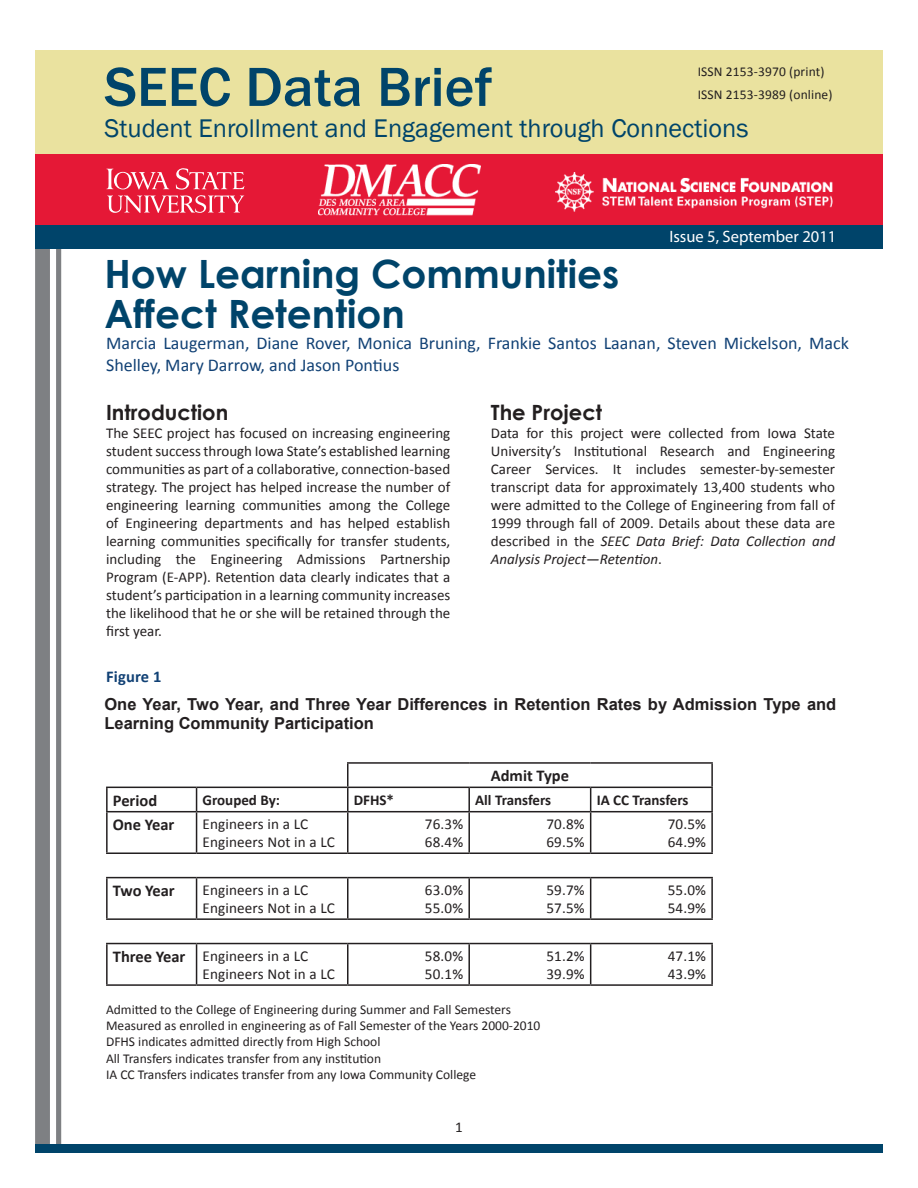
<style>
.page{position:relative;width:918px;height:1188px;background:#fff}
.page>*{position:absolute;margin:0;border:0;box-sizing:border-box;transform-origin:0 0}
.subtitles{font:500 57px "Franklin Gothic";color:#00446a}
.subtitles-2{font:700 39px/40.5px "Century Gothic";color:#00446a}
.subtitles-3{font:26.25px "Franklin Gothic";color:#00446a}
.subtitles-4{font:700 21px "Century Gothic";color:#231f20}
.t1{font:18px/21.6px "Calibri";color:#114175}
.t2{font:700 16.5px/19.8px "Arial";color:#231f20}
.t3{font:700 16.5px "Calibri";color:#231f20}
.Body{font:16.5px "Myriad Pro";color:#fff}
.t4{font:700 16.5px "Calibri";letter-spacing:.01em;color:#114175}
.t5{font:15.15px "Calibri";letter-spacing:.01em;color:#231f20}
.t6{font:15px/18px "Calibri";color:#231f20;text-align:justify}
.t7{font:700 15px "Calibri";color:#231f20}
.quotes{font:13.5px "Calibri";color:#231f20}
.s1{font-style:italic}
</style>
<div class="page">
<div style="left:35px;top:50px;width:15px;height:1103px;background:#7e8083"></div>
<div style="left:56px;top:50px;width:5px;height:1103px;background:#7e8083"></div>
<div style="left:35px;top:50px;width:848px;height:109px;background:#eae29f"></div>
<div style="left:35px;top:154px;width:848px;height:72px;background:#e51836"></div>
<svg style="left:107px;top:168px;width:137px;height:45px"></svg>
<img style="left:319px;top:164px;width:162px;height:52px">
<img style="left:556px;top:173px;width:277px;height:39px">
<div style="left:35px;top:1144px;width:848px;height:9px;background:#00446a"></div>
<div style="left:35px;top:225px;width:848px;height:23px;background:#00446a"></div>
<hr style="left:711px;top:764px;width:2px;height:23px;background:#231f20">
<svg style="left:196px;top:788px;width:1px;height:23px"></svg>
<hr style="left:468px;top:788px;width:2px;height:23px;background:#231f20">
<svg style="left:590px;top:788px;width:1px;height:23px"></svg>
<hr style="left:711px;top:788px;width:2px;height:23px;background:#231f20">
<hr style="left:106px;top:787px;width:91px;height:1px;background:#231f20">
<hr style="left:106px;top:788px;width:2px;height:23px;background:#231f20">
<hr style="left:197px;top:787px;width:151px;height:1px;background:#231f20">
<hr style="left:347px;top:788px;width:2px;height:23px;background:#231f20">
<hr style="left:347px;top:762px;width:122px;height:2px;background:#231f20">
<hr style="left:347px;top:764px;width:2px;height:23px;background:#231f20">
<hr style="left:469px;top:762px;width:122px;height:2px;background:#231f20">
<hr style="left:591px;top:762px;width:122px;height:2px;background:#231f20">
<hr style="left:348px;top:787px;width:121px;height:1px;background:#231f20">
<hr style="left:469px;top:787px;width:122px;height:1px;background:#231f20">
<hr style="left:591px;top:787px;width:122px;height:1px;background:#231f20">
<hr style="left:106px;top:811px;width:91px;height:1px;background:#231f20">
<hr style="left:106px;top:812px;width:2px;height:40px;background:#231f20">
<hr style="left:197px;top:811px;width:151px;height:1px;background:#231f20">
<hr style="left:196px;top:812px;width:1px;height:40px;background:#231f20">
<hr style="left:348px;top:811px;width:121px;height:1px;background:#231f20">
<hr style="left:347px;top:812px;width:2px;height:40px;background:#231f20">
<hr style="left:469px;top:811px;width:122px;height:1px;background:#231f20">
<hr style="left:468px;top:812px;width:2px;height:40px;background:#231f20">
<hr style="left:591px;top:811px;width:122px;height:1px;background:#231f20">
<hr style="left:590px;top:812px;width:1px;height:40px;background:#231f20">
<hr style="left:711px;top:812px;width:2px;height:40px;background:#231f20">
<hr style="left:106px;top:852px;width:91px;height:2px;background:#231f20">
<hr style="left:197px;top:852px;width:151px;height:2px;background:#231f20">
<hr style="left:348px;top:852px;width:121px;height:2px;background:#231f20">
<hr style="left:469px;top:852px;width:122px;height:2px;background:#231f20">
<hr style="left:591px;top:852px;width:122px;height:2px;background:#231f20">
<hr style="left:106px;top:877px;width:91px;height:1px;background:#231f20">
<hr style="left:106px;top:878px;width:2px;height:40px;background:#231f20">
<hr style="left:197px;top:877px;width:151px;height:1px;background:#231f20">
<hr style="left:196px;top:878px;width:1px;height:40px;background:#231f20">
<hr style="left:348px;top:877px;width:121px;height:1px;background:#231f20">
<hr style="left:347px;top:878px;width:2px;height:40px;background:#231f20">
<hr style="left:469px;top:877px;width:122px;height:1px;background:#231f20">
<hr style="left:468px;top:878px;width:2px;height:40px;background:#231f20">
<hr style="left:591px;top:877px;width:122px;height:1px;background:#231f20">
<hr style="left:590px;top:878px;width:1px;height:40px;background:#231f20">
<hr style="left:711px;top:878px;width:2px;height:40px;background:#231f20">
<hr style="left:106px;top:918px;width:91px;height:2px;background:#231f20">
<hr style="left:197px;top:918px;width:151px;height:2px;background:#231f20">
<hr style="left:348px;top:918px;width:121px;height:2px;background:#231f20">
<hr style="left:469px;top:918px;width:122px;height:2px;background:#231f20">
<hr style="left:591px;top:918px;width:122px;height:2px;background:#231f20">
<hr style="left:106px;top:943px;width:91px;height:1px;background:#231f20">
<hr style="left:106px;top:944px;width:2px;height:40px;background:#231f20">
<hr style="left:197px;top:943px;width:151px;height:1px;background:#231f20">
<hr style="left:196px;top:944px;width:1px;height:40px;background:#231f20">
<hr style="left:348px;top:943px;width:121px;height:1px;background:#231f20">
<hr style="left:347px;top:944px;width:2px;height:40px;background:#231f20">
<hr style="left:469px;top:943px;width:122px;height:1px;background:#231f20">
<hr style="left:468px;top:944px;width:2px;height:40px;background:#231f20">
<hr style="left:591px;top:943px;width:122px;height:1px;background:#231f20">
<hr style="left:590px;top:944px;width:1px;height:40px;background:#231f20">
<hr style="left:711px;top:944px;width:2px;height:40px;background:#231f20">
<hr style="left:106px;top:984px;width:91px;height:2px;background:#231f20">
<hr style="left:197px;top:984px;width:151px;height:2px;background:#231f20">
<hr style="left:348px;top:984px;width:121px;height:2px;background:#231f20">
<hr style="left:469px;top:984px;width:122px;height:2px;background:#231f20">
<hr style="left:591px;top:984px;width:122px;height:2px;background:#231f20">
<p class="quotes" style="left:698px;top:63px;width:128px">ISSN 2153-3970 (print)</p>
<p class="quotes" style="left:698px;top:86px;width:136px">ISSN 2153-3989 (online)</p>
<p class="subtitles" style="left:104px;top:52px;width:389px">SEEC Data Brief</p>
<p class="subtitles-3" style="left:104px;top:112px;width:646px">Student Enrollment and Engagement through Connections</p>
<p class="subtitles-2" style="left:104px;top:252px;width:516px">How Learning Communities<br>Affect Retention</p>
<p class="Body" style="left:669px;top:227px;width:168px">Issue 5, September 2011</p>
<p class="t1" style="left:106px;top:332px;width:744px">Marcia Laugerman, Diane Rover, Monica Bruning, Frankie Santos Laanan, Steven Mickelson, Mack<br>Shelley, Mary Darrow, and Jason Pontius</p>
<p class="subtitles-4" style="left:106px;top:396px;width:124px">Introduction</p>
<p class="t6" style="left:106px;top:424px;width:346px">The SEEC project has focused on increasing engineering student success through Iowa State’s established learning communities as part of a collaborative, connection-based strategy. The project has helped increase the number of engineering learning communities among the College of Engineering departments and has helped establish learning communities specifically for transfer students, including the Engineering Admissions Partnership Program (E-APP). Retention data clearly indicates that a student’s participation in a learning community increases the likelihood that he or she will be retained through the first year.</p>
<p class="t4" style="left:106px;top:666px;width:57px">Figure 1</p>
<p class="subtitles-4" style="left:491px;top:396px;width:113px">The Project</p>
<p class="t6" style="left:491px;top:424px;width:346px">Data for this project were collected from Iowa State University’s Institutional Research and Engineering Career Services. It includes semester-by-semester transcript data for approximately 13,400 students who were admitted to the College of Engineering from fall of 1999 through fall of 2009. Details about these data are described in the <span class="s1">SEEC Data Brief: Data Collection and Analysis Project—Retention</span>.</p>
<p class="t2" style="left:104px;top:694px;width:733px">One Year, Two Year, and Three Year Differences in Retention Rates by Admission Type and<br>Learning Community Participation</p>
<p class="t3" style="left:491px;top:765px;width:80px">Admit Type</p>
<p class="t3" style="left:113px;top:790px;width:46px">Period</p>
<p class="t7" style="left:203px;top:790px;width:79px">Grouped By:</p>
<p class="t7" style="left:354px;top:790px;width:42px">DFHS*</p>
<p class="t7" style="left:475px;top:790px;width:77px">All Transfers</p>
<p class="t7" style="left:597px;top:790px;width:93px">IA CC Transfers</p>
<p class="t3" style="left:113px;top:814px;width:63px">One Year</p>
<p class="t5" style="left:203px;top:814px;width:107px">Engineers in a LC</p>
<p class="t5" style="left:203px;top:833px;width:134px">Engineers Not in a LC</p>
<p class="t5" style="left:425px;top:814px;width:40px">76.3%</p>
<p class="t5" style="left:425px;top:833px;width:40px">68.4%</p>
<p class="t5" style="left:546px;top:814px;width:40px">70.8%</p>
<p class="t5" style="left:546px;top:833px;width:40px">69.5%</p>
<p class="t5" style="left:668px;top:814px;width:40px">70.5%</p>
<p class="t5" style="left:668px;top:833px;width:40px">64.9%</p>
<p class="t3" style="left:113px;top:880px;width:64px">Two Year</p>
<p class="t5" style="left:203px;top:880px;width:107px">Engineers in a LC</p>
<p class="t5" style="left:203px;top:899px;width:134px">Engineers Not in a LC</p>
<p class="t5" style="left:425px;top:880px;width:40px">63.0%</p>
<p class="t5" style="left:425px;top:899px;width:40px">55.0%</p>
<p class="t5" style="left:546px;top:880px;width:40px">59.7%</p>
<p class="t5" style="left:546px;top:899px;width:40px">57.5%</p>
<p class="t5" style="left:668px;top:880px;width:40px">55.0%</p>
<p class="t5" style="left:668px;top:899px;width:40px">54.9%</p>
<p class="t3" style="left:113px;top:946px;width:74px">Three Year</p>
<p class="t5" style="left:203px;top:946px;width:107px">Engineers in a LC</p>
<p class="t5" style="left:203px;top:964px;width:134px">Engineers Not in a LC</p>
<p class="t5" style="left:425px;top:946px;width:40px">58.0%</p>
<p class="t5" style="left:425px;top:964px;width:40px">50.1%</p>
<p class="t5" style="left:546px;top:946px;width:40px">51.2%</p>
<p class="t5" style="left:546px;top:964px;width:40px">39.9%</p>
<p class="t5" style="left:668px;top:946px;width:40px">47.1%</p>
<p class="t5" style="left:668px;top:964px;width:40px">43.9%</p>
<p class="quotes" style="left:106px;top:1001px;width:406px">Admitted to the College of Engineering during Summer and Fall Semesters</p>
<p class="quotes" style="left:106px;top:1017px;width:436px">Measured as enrolled in engineering as of Fall Semester of the Years 2000-2010</p>
<p class="quotes" style="left:106px;top:1033px;width:276px">DFHS indicates admitted directly from High School</p>
<p class="quotes" style="left:106px;top:1050px;width:277px">All Transfers indicates transfer from any institution</p>
<p class="quotes" style="left:106px;top:1066px;width:372px">IA CC Transfers indicates transfer from any Iowa Community College</p>
<p class="t6" style="left:455px;top:1118px;width:9px">1</p>
</div>
